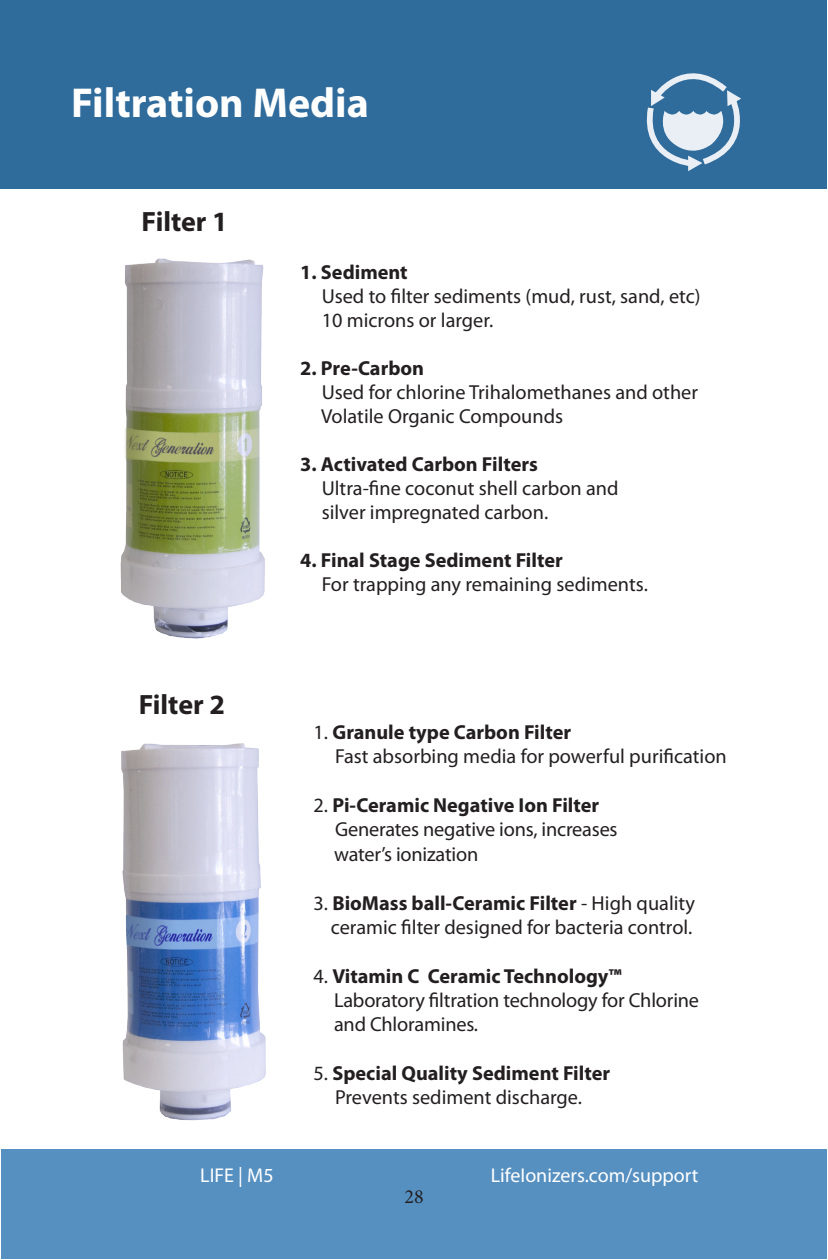
<style>
.page{position:relative;width:828px;height:1260px;background:#fff}
.page>*{position:absolute;margin:0;border:0;box-sizing:border-box;transform-origin:0 0}
.t1{font:700 42px "Myriad Pro";color:#fff}
.t2{font:700 28px "Myriad Pro";color:#231f20}
.t3{font:20.2px "Myriad Pro";color:#231f20}
.t4{font:700 20.2px "Myriad Pro";color:#231f20}
.t5{font:20px "Myriad Pro";color:#fff}
.t6{font:20px "Minion Pro";color:#231f20}
.s1{font-weight:400}
</style>
<div class="page">
<div style="left:1px;top:1149px;width:826px;height:110px;background:#5690c1"></div>
<div style="left:0;top:1px;width:827px;height:188px;background:#2f6b9b"></div>
<img style="left:120px;top:258px;width:145px;height:381px">
<img style="left:121px;top:743px;width:145px;height:378px">
<svg style="left:646px;top:73px;width:95px;height:98px"></svg>
<p class="t1" style="left:71px;top:75px;width:299px">Filtration Media</p>
<p class="t2" style="left:141px;top:203px;width:88px">Filter 1</p>
<p class="t2" style="left:139px;top:687px;width:88px">Filter 2</p>
<p class="t4" style="left:300px;top:259px;width:109px">1. Sediment</p>
<p class="t3" style="left:322px;top:284px;width:380px">Used to filter sediments (mud, rust, sand, etc)</p>
<p class="t3" style="left:322px;top:307px;width:173px">10 microns or larger.</p>
<p class="t4" style="left:300px;top:355px;width:125px">2. Pre-Carbon</p>
<p class="t3" style="left:322px;top:379px;width:378px">Used for chlorine Trihalomethanes and other</p>
<p class="t3" style="left:321px;top:403px;width:244px">Volatile Organic Compounds</p>
<p class="t4" style="left:300px;top:451px;width:239px">3. Activated Carbon Filters</p>
<p class="t3" style="left:322px;top:475px;width:298px">Ultra-fine coconut shell carbon and</p>
<p class="t3" style="left:322px;top:499px;width:228px">silver impregnated carbon.</p>
<p class="t4" style="left:300px;top:547px;width:264px">4. Final Stage Sediment Filter</p>
<p class="t3" style="left:322px;top:571px;width:328px">For trapping any remaining sediments.</p>
<p class="t4" style="left:314px;top:719px;width:259px"><span class="s1">1.</span> Granule type Carbon Filter</p>
<p class="t3" style="left:335px;top:744px;width:393px">Fast absorbing media for powerful purification</p>
<p class="t4" style="left:314px;top:792px;width:287px"><span class="s1">2.</span> Pi-Ceramic Negative Ion Filter</p>
<p class="t3" style="left:335px;top:817px;width:284px">Generates negative ions, increases</p>
<p class="t3" style="left:334px;top:842px;width:146px">water’s ionization</p>
<p class="t4" style="left:314px;top:890px;width:383px"><span class="s1">3.</span> BioMass ball-Ceramic Filter <span class="s1">- High quality</span></p>
<p class="t3" style="left:331px;top:915px;width:363px">ceramic filter designed for bacteria control.</p>
<p class="t4" style="left:314px;top:963px;width:310px"><span class="s1">4.</span> Vitamin C Ceramic Technology™</p>
<p class="t3" style="left:334px;top:988px;width:367px">Laboratory filtration technology for Chlorine</p>
<p class="t3" style="left:334px;top:1012px;width:146px">and Chloramines.</p>
<p class="t4" style="left:314px;top:1060px;width:298px"><span class="s1">5.</span> Special Quality Sediment Filter</p>
<p class="t3" style="left:335px;top:1085px;width:249px">Prevents sediment discharge.</p>
<p class="t5" style="left:200px;top:1163px;width:75px">LIFE | M5</p>
<p class="t5" style="left:491px;top:1163px;width:209px">LifeIonizers.com/support</p>
<p class="t6" style="left:404px;top:1183px;width:21px">28</p>
</div>
